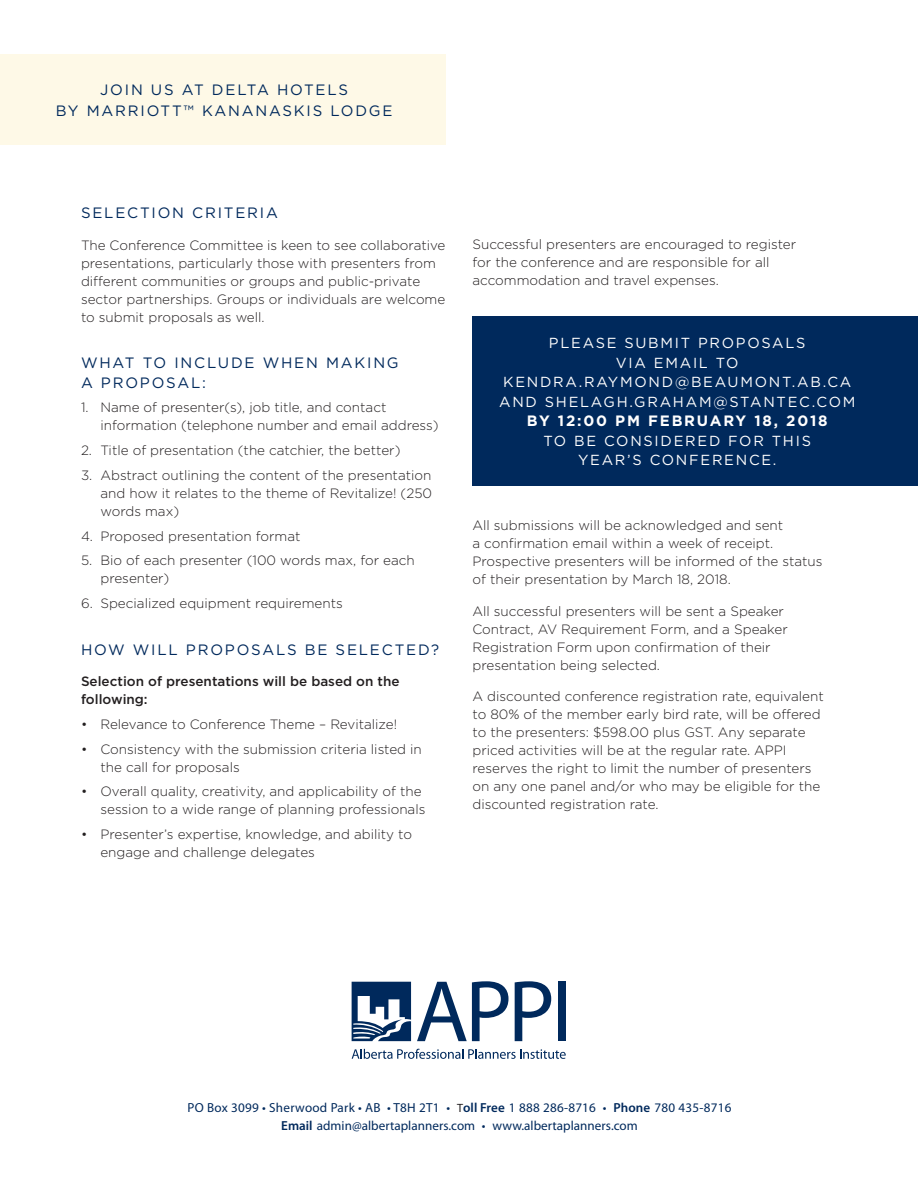
<style>
.page{position:relative;width:918px;height:1188px;background:#fff}
.page>*{position:absolute;margin:0;border:0;box-sizing:border-box;transform-origin:0 0}
.subhead_2{font:15px/21px "Gotham";letter-spacing:.12em;color:#00295c;text-align:center}
.subhead_2-2{font:700 15px "Gotham";letter-spacing:.12em;color:#fff}
.subhead_2-3{font:14.55px/19.5px "Gotham";letter-spacing:.12em;color:#fff;text-align:center}
.copy_2018{font:300 13.5px/18px "Gotham";color:#231f20}
.copy_bulleted_2018{font:300 13.5px/18px "Gotham";color:#231f20}
.copy_2018-2{font:500 13.5px/18px "Gotham";color:#231f20}
.t1{font:13.2px/18px "Myriad Pro";letter-spacing:.01em;color:#00295c;text-align:center}
.s1{font-size:12px;color:#231f20}
.s2{font-weight:600}
</style>
<div class="page">
<svg style="left:417px;top:981px;width:91px;height:60px"></svg>
<svg style="left:515px;top:981px;width:36px;height:60px"></svg>
<div style="left:558px;top:982px;width:8px;height:59px;background:#00295c"></div>
<svg style="left:352px;top:982px;width:59px;height:59px"></svg>
<svg style="left:352px;top:1049px;width:214px;height:10px"></svg>
<div style="left:472px;top:316px;width:446px;height:170px;background:#00295c"></div>
<div style="left:0;top:54px;width:446px;height:91px;background:#fef9e7"></div>
<p class="subhead_2" style="left:56px;top:79px;width:338px">JOIN US AT DELTA HOTELS<br>BY MARRIOTT™ KANANASKIS LODGE</p>
<p class="subhead_2" style="left:81px;top:202px;width:198px">SELECTION CRITERIA</p>
<p class="copy_2018" style="left:81px;top:236px;width:366px">The Conference Committee is keen to see collaborative presentations, particularly those with presenters from different communities or groups and public-private sector partnerships. Groups or individuals are welcome to submit proposals as well.</p>
<p class="subhead_2" style="left:81px;top:353px;width:319px;line-height:19.5px;text-align:left">WHAT TO INCLUDE WHEN MAKING<br>A PROPOSAL:</p>
<p class="copy_bulleted_2018" style="left:100px;top:398px;width:340px;text-indent:-19px">1. Name of presenter(s), job title, and contact information (telephone number and email address)</p>
<p class="copy_bulleted_2018" style="left:81px;top:441px;width:321px">2. Title of presentation (the catchier, the better)</p>
<p class="copy_bulleted_2018" style="left:100px;top:466px;width:333px;text-align:justify;text-indent:-19px">3. Abstract outlining the content of the presentation and how it relates to the theme of Revitalize! (250 words max)</p>
<p class="copy_bulleted_2018" style="left:81px;top:527px;width:221px">4. Proposed presentation format</p>
<p class="copy_bulleted_2018" style="left:100px;top:551px;width:316px;text-indent:-19px">5. Bio of each presenter (100 words max, for each presenter)</p>
<p class="copy_bulleted_2018" style="left:81px;top:594px;width:263px">6. Specialized equipment requirements</p>
<p class="subhead_2" style="left:81px;top:639px;width:360px">HOW WILL PROPOSALS BE SELECTED?</p>
<p class="copy_2018-2" style="left:81px;top:672px;width:320px">Selection of presentations will be based on the following:</p>
<p class="copy_bulleted_2018" style="left:81px;top:715px;width:318px">• Relevance to Conference Theme – Revitalize!</p>
<p class="copy_bulleted_2018" style="left:100px;top:740px;width:323px;text-indent:-19px">• Consistency with the submission criteria listed in the call for proposals</p>
<p class="copy_bulleted_2018" style="left:81px;top:782px;width:346px;text-align:right">• Overall quality, creativity, and applicability of the session to a wide range of planning professionals</p>
<p class="copy_bulleted_2018" style="left:100px;top:825px;width:313px;text-indent:-19px">• Presenter’s expertise, knowledge, and ability to engage and challenge delegates</p>
<p class="copy_2018" style="left:472px;top:235px;width:325px">Successful presenters are encouraged to register for the conference and are responsible for all accommodation and travel expenses.</p>
<p class="subhead_2-3" style="left:499px;top:333px;width:358px">PLEASE SUBMIT PROPOSALS<br>VIA EMAIL TO<br>KENDRA.RAYMOND@BEAUMONT.AB.CA<br>AND SHELAGH.GRAHAM@STANTEC.COM</p>
<p class="subhead_2-2" style="left:527px;top:412px;width:302px">BY 12:00 PM FEBRUARY 18, 2018</p>
<p class="subhead_2-3" style="left:543px;top:431px;width:269px">TO BE CONSIDERED FOR THIS<br>YEAR’S CONFERENCE.</p>
<p class="copy_2018" style="left:472px;top:516px;width:351px">All submissions will be acknowledged and sent<br>a confirmation email within a week of receipt.<br>Prospective presenters will be informed of the status of their presentation by March 18, 2018.</p>
<p class="copy_2018" style="left:472px;top:602px;width:317px">All successful presenters will be sent a Speaker Contract, AV Requirement Form, and a Speaker Registration Form upon confirmation of their presentation being selected.</p>
<p class="copy_2018" style="left:472px;top:687px;width:353px">A discounted conference registration rate, equivalent to 80% of the member early bird rate, will be offered to the presenters: $598.00 plus GST. Any separate priced activities will be at the regular rate. APPI reserves the right to limit the number of presenters on any one panel and/or who may be eligible for the discounted registration rate.</p>
<p class="t1" style="left:188px;top:1098px;width:545px">PO Box 3099 • Sherwood Park • AB • T8H 2T1 • <span class="s1">T</span><span class="s2">oll Free</span> 1 888 286-8716 • <span class="s2">Phone</span> 780 435-8716<br><span class="s2">Email</span> admin@albertaplanners.com • www.albertaplanners.com</p>
</div>
